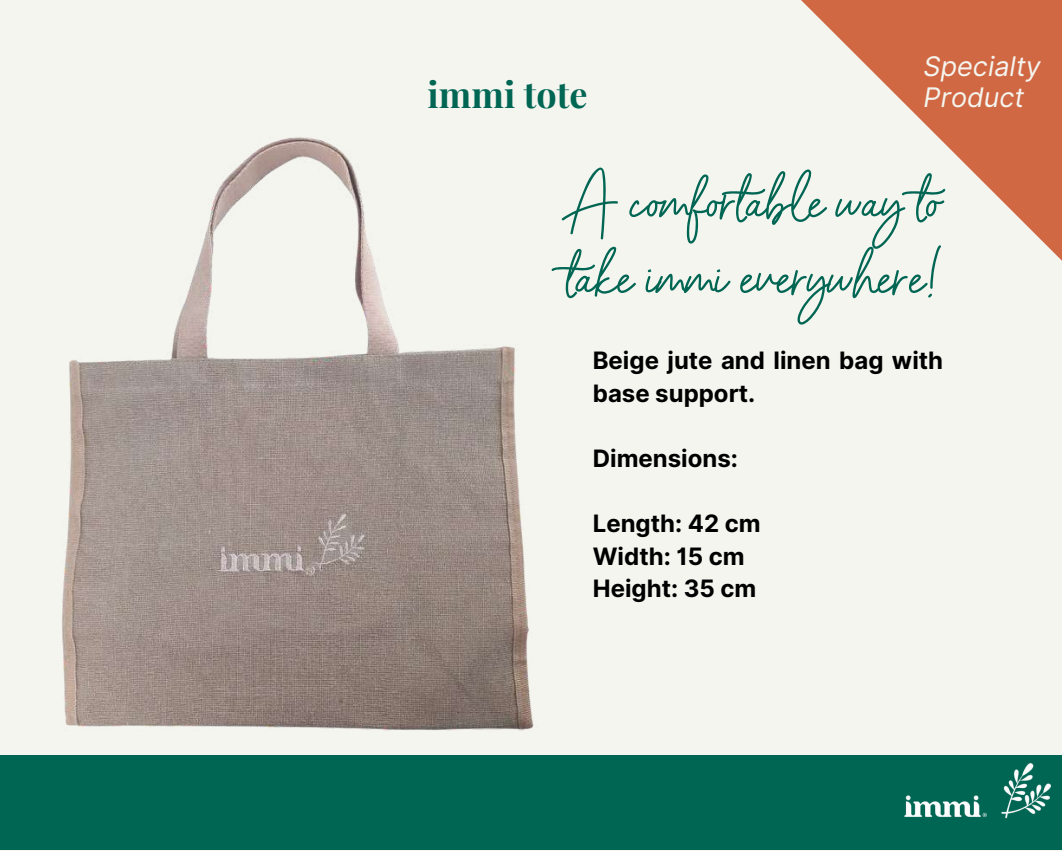
<style>
.page{position:relative;width:1062px;height:851px;background:#fff}
.page>*{position:absolute;margin:0;border:0;box-sizing:border-box;transform-origin:0 0}
.t1{font:50.4px/75.8px "Barcelony";color:#006654}
.t2{font:700 36px "Playfair Display";color:#006654}
.t3{font:italic 27px/31.5px "Inter";color:#f5f5ef}
.t4{font:700 24px/32.5px "Inter";color:#000}
</style>
<div class="page">
<div style="left:0;top:0;width:1062px;height:850px;background:#f5f5ef"></div>
<svg style="left:801px;top:0;width:261px;height:261px"></svg>
<div style="left:0;top:755px;width:1062px;height:94px;background:#006654"></div>
<img style="left:883px;top:763px;width:179px;height:87px">
<img style="left:62px;top:137px;width:472px;height:594px">
<h2 class="t2" style="left:428px;top:69px;width:161px">immi tote</h2>
<p class="t3" style="left:924px;top:50px;width:119px">Specialty<br>Product</p>
<h1 class="t1" style="left:566px;top:165px;width:395px">A comfortable way to take immi everywhere!</h1>
<p class="t4" style="left:593px;top:344px;width:352px">Beige jute and linen bag with base support.</p>
<p class="t4" style="left:593px;top:442px;width:147px">Dimensions:</p>
<p class="t4" style="left:593px;top:507px;width:169px">Length: 42 cm<br>Width: 15 cm<br>Height: 35 cm</p>
</div>
